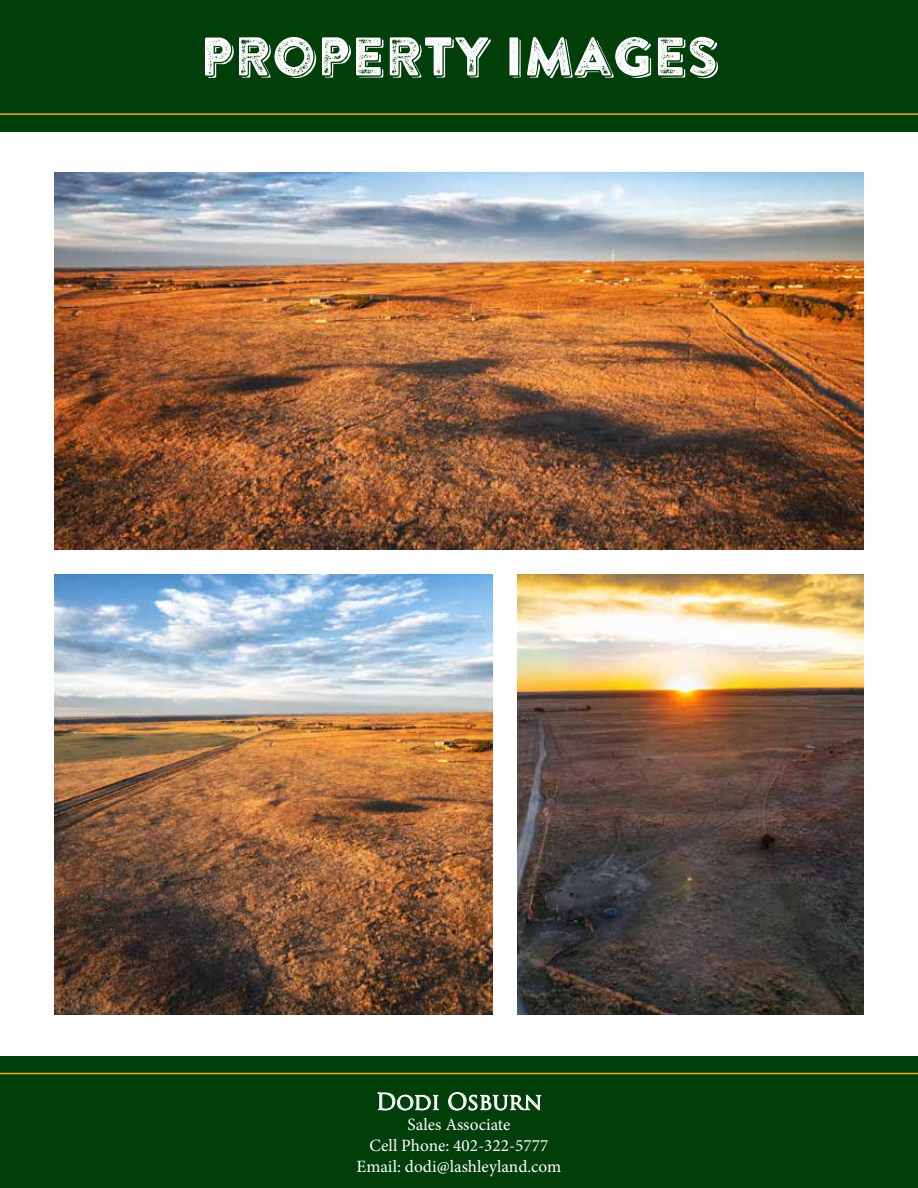
<style>
.page{position:relative;width:918px;height:1188px;background:#fff}
.page>*{position:absolute;margin:0;border:0;box-sizing:border-box;transform-origin:0 0}
.t1{font:54px "Brandon Printed Two Shadow";color:#fff}
.t2{font:22.2px "Trajan Pro";color:#fff}
.t3{font:17.25px/20.7px "Minion Pro";color:#fff;text-align:center}
</style>
<div class="page">
<div style="left:0;top:1056px;width:918px;height:132px;background:#003e0a"></div>
<hr style="left:0;top:1073px;width:918px;height:1px;background:#f5a81d">
<div style="left:0;top:0;width:918px;height:132px;background:#003e0a"></div>
<hr style="left:0;top:113px;width:918px;height:2px;background:#f5a81d">
<img style="left:54px;top:575px;width:438px;height:440px">
<img style="left:54px;top:172px;width:810px;height:377px">
<img style="left:518px;top:575px;width:346px;height:440px">
<svg style="left:377px;top:1092px;width:62px;height:19px"></svg>
<svg style="left:448px;top:1092px;width:94px;height:19px"></svg>
<h1 class="t1" style="left:200px;top:22px;width:520px">PROPERTY IMAGES</h1>
<p class="t2" style="left:376px;top:1087px;width:168px">Dodi Osburn</p>
<p class="t3" style="left:357px;top:1115px;width:206px">Sales Associate<br>Cell Phone: 402-322-5777<br>Email: dodi@lashleyland.com</p>
</div>
